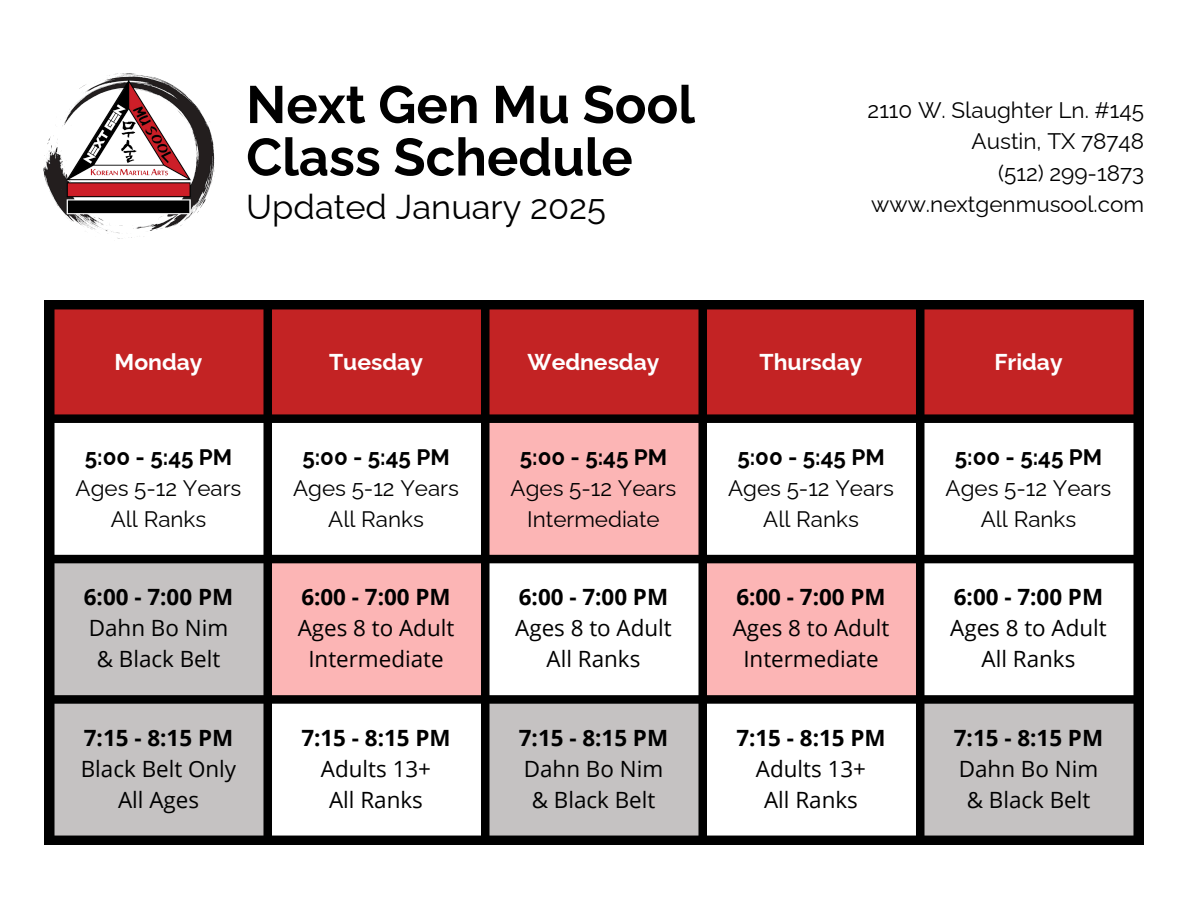
<style>
.page{position:relative;width:1188px;height:918px;background:#fff}
.page>*{position:absolute;margin:0;border:0;box-sizing:border-box;transform-origin:0 0}
.t1{font:700 52.5px "Raleway";color:#000}
.t2{font:34.5px "Raleway";color:#000}
.t3{font:700 22.95px "Raleway";color:#fff}
.t4{font:22.5px "Raleway";color:#000}
.t5{font:22.35px "Open Sans";color:#000}
.t6{font:700 22.35px "Open Sans";color:#000}
.t7{font:22.35px "Raleway";color:#000}
.t8{font:700 22.35px "Raleway";color:#000}
</style>
<div class="page">
<div style="left:44px;top:300px;width:1100px;height:545px;background:#000"></div>
<div style="left:55px;top:309px;width:1078px;height:105px;background:#c32324"></div>
<svg style="left:55px;top:423px;width:1078px;height:132px;background:#eee"></svg>
<svg style="left:272px;top:423px;width:644px;height:132px;background:#f3dddd"></svg>
<svg style="left:55px;top:563px;width:1078px;height:273px;background:#d8c9c9"></svg>
<img style="left:44px;top:73px;width:171px;height:166px">
<p class="t1" style="left:246px;top:74px;width:450px">Next Gen Mu Sool</p>
<p class="t1" style="left:246px;top:126px;width:388px">Class Schedule</p>
<p class="t2" style="left:246px;top:187px;width:361px">Updated January 2025</p>
<p class="t4" style="left:868px;top:96px;width:278px">2110 W. Slaughter Ln. #145</p>
<p class="t4" style="left:972px;top:128px;width:174px">Austin, TX 78748</p>
<p class="t4" style="left:998px;top:159px;width:148px">(512) 299-1873</p>
<p class="t4" style="left:871px;top:191px;width:275px">www.nextgenmusool.com</p>
<p class="t3" style="left:115px;top:348px;width:89px">Monday</p>
<h1 class="t3" style="left:329px;top:348px;width:95px">Tuesday</h1>
<h1 class="t3" style="left:528px;top:348px;width:133px">Wednesday</h1>
<h2 class="t3" style="left:760px;top:348px;width:104px">Thursday</h2>
<p class="t3" style="left:994px;top:348px;width:70px">Friday</p>
<p class="t8" style="left:85px;top:444px;width:149px">5:00 - 5:45 PM</p>
<p class="t7" style="left:76px;top:475px;width:167px">Ages 5-12 Years</p>
<p class="t7" style="left:111px;top:506px;width:97px">All Ranks</p>
<p class="t6" style="left:84px;top:581px;width:151px">6:00 - 7:00 PM</p>
<p class="t5" style="left:89px;top:612px;width:141px">Dahn Bo Nim</p>
<p class="t5" style="left:97px;top:643px;width:125px">&amp; Black Belt</p>
<p class="t6" style="left:84px;top:722px;width:151px">7:15 - 8:15 PM</p>
<p class="t5" style="left:81px;top:753px;width:157px">Black Belt Only</p>
<p class="t5" style="left:118px;top:784px;width:83px">All Ages</p>
<p class="t8" style="left:302px;top:444px;width:149px">5:00 - 5:45 PM</p>
<p class="t7" style="left:293px;top:475px;width:167px">Ages 5-12 Years</p>
<p class="t7" style="left:328px;top:506px;width:97px">All Ranks</p>
<p class="t6" style="left:301px;top:581px;width:151px">6:00 - 7:00 PM</p>
<p class="t5" style="left:298px;top:612px;width:158px">Ages 8 to Adult</p>
<p class="t5" style="left:308px;top:643px;width:137px">Intermediate</p>
<p class="t6" style="left:301px;top:722px;width:151px">7:15 - 8:15 PM</p>
<p class="t5" style="left:321px;top:753px;width:112px">Adults 13+</p>
<p class="t5" style="left:329px;top:784px;width:95px">All Ranks</p>
<p class="t8" style="left:520px;top:444px;width:149px">5:00 - 5:45 PM</p>
<p class="t7" style="left:511px;top:475px;width:167px">Ages 5-12 Years</p>
<p class="t7" style="left:527px;top:506px;width:134px">Intermediate</p>
<p class="t6" style="left:519px;top:581px;width:151px">6:00 - 7:00 PM</p>
<p class="t5" style="left:515px;top:612px;width:158px">Ages 8 to Adult</p>
<p class="t5" style="left:547px;top:643px;width:95px">All Ranks</p>
<p class="t6" style="left:519px;top:722px;width:151px">7:15 - 8:15 PM</p>
<p class="t5" style="left:524px;top:753px;width:141px">Dahn Bo Nim</p>
<p class="t5" style="left:532px;top:784px;width:125px">&amp; Black Belt</p>
<p class="t8" style="left:737px;top:444px;width:149px">5:00 - 5:45 PM</p>
<p class="t7" style="left:728px;top:475px;width:167px">Ages 5-12 Years</p>
<p class="t7" style="left:763px;top:506px;width:97px">All Ranks</p>
<p class="t6" style="left:736px;top:581px;width:151px">6:00 - 7:00 PM</p>
<p class="t5" style="left:733px;top:612px;width:158px">Ages 8 to Adult</p>
<p class="t5" style="left:743px;top:643px;width:137px">Intermediate</p>
<p class="t6" style="left:736px;top:722px;width:151px">7:15 - 8:15 PM</p>
<p class="t5" style="left:756px;top:753px;width:112px">Adults 13+</p>
<p class="t5" style="left:764px;top:784px;width:95px">All Ranks</p>
<p class="t8" style="left:955px;top:444px;width:149px">5:00 - 5:45 PM</p>
<p class="t7" style="left:946px;top:475px;width:167px">Ages 5-12 Years</p>
<p class="t7" style="left:981px;top:506px;width:97px">All Ranks</p>
<p class="t6" style="left:954px;top:581px;width:151px">6:00 - 7:00 PM</p>
<p class="t5" style="left:950px;top:612px;width:158px">Ages 8 to Adult</p>
<p class="t5" style="left:982px;top:643px;width:95px">All Ranks</p>
<p class="t6" style="left:954px;top:722px;width:151px">7:15 - 8:15 PM</p>
<p class="t5" style="left:959px;top:753px;width:141px">Dahn Bo Nim</p>
<p class="t5" style="left:967px;top:784px;width:125px">&amp; Black Belt</p>
</div>
